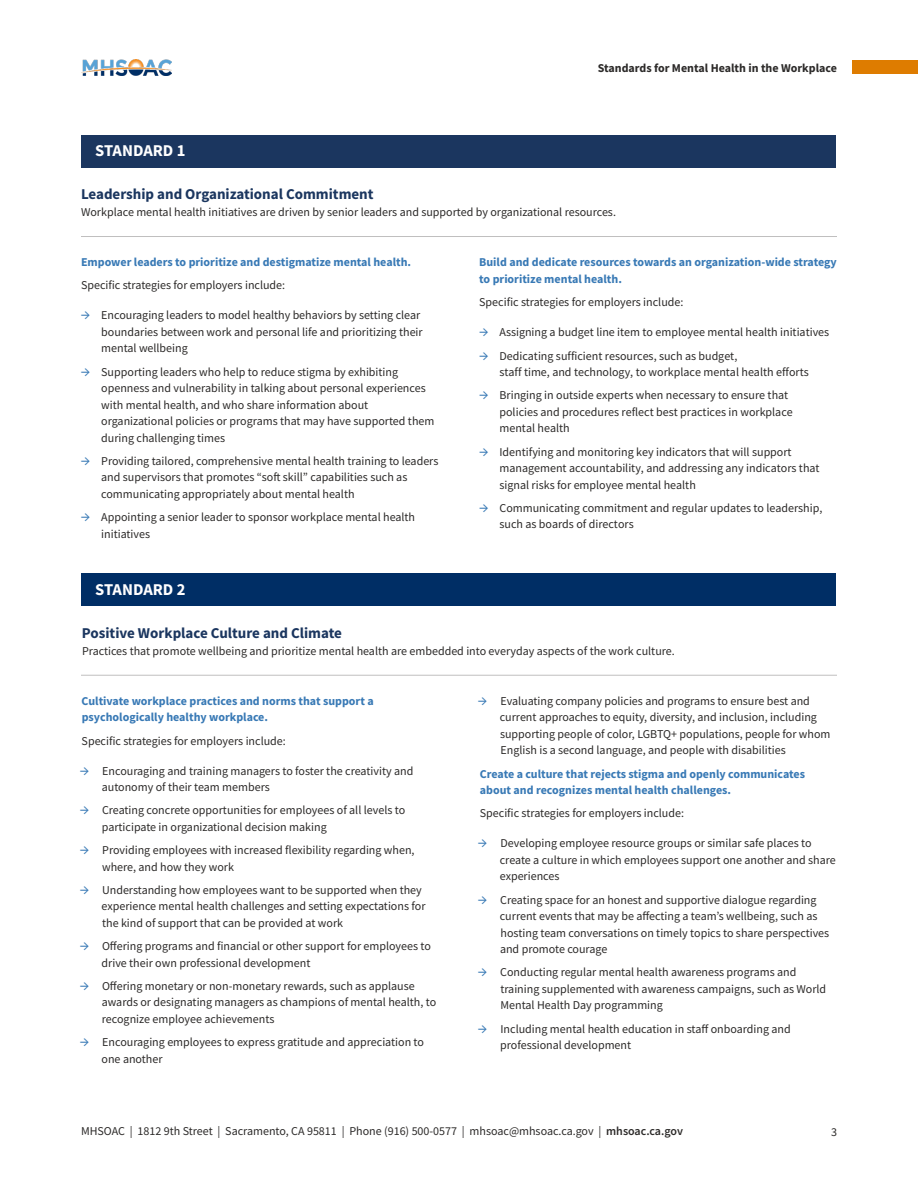
<style>
.page{position:relative;width:918px;height:1188px;background:#fff}
.page>*{position:absolute;margin:0;border:0;box-sizing:border-box;transform-origin:0 0}
.t1{font:700 16.5px "Source Sans Pro";color:#fff}
.t2{font:700 15px "Source Sans Pro";color:#1b365f}
.t3{font:12px/16.5px "Source Sans Pro";color:#2c2a29}
.t4{font:700 12px/16.5px "Source Sans Pro";color:#3879b5}
.t5{font:700 12px "Source Sans Pro";color:#2c2a29}
.s1{font-weight:400;color:#2c2a29}
.s2{font-size:15px;color:#3879b5}
.s3{font-weight:600}
</style>
<div class="page">
<hr style="left:81px;top:236px;width:756px;height:1px;background:#c0bfbf">
<div style="left:82px;top:135px;width:754px;height:32px;background:#1b365f"></div>
<hr style="left:81px;top:675px;width:756px;height:1px;background:#c0bfbf">
<div style="left:82px;top:574px;width:754px;height:32px;background:#002e65"></div>
<img style="left:81px;top:60px;width:91px;height:15px">
<div style="left:852px;top:61px;width:66px;height:13px;background:#de7c00"></div>
<h2 class="t1" style="left:95px;top:139px;width:92px">STANDARD 1</h2>
<p class="t5" style="left:598px;top:60px;width:241px">Standards for Mental Health in the Workplace</p>
<p class="t2" style="left:81px;top:184px;width:294px">Leadership and Organizational Commitment</p>
<p class="t3" style="left:81px;top:204px;width:536px">Workplace mental health initiatives are driven by senior leaders and supported by organizational resources.</p>
<p class="t4" style="left:81px;top:250px;width:332px;line-height:23.2px">Empower leaders to prioritize and destigmatize mental health.<br><span class="s1">Specific strategies for employers include:</span></p>
<p class="t3" style="left:101px;top:307px;width:323px;text-indent:-20px"><span class="s2">→</span> Encouraging leaders to model healthy behaviors by setting clear boundaries between work and personal life and prioritizing their mental wellbeing</p>
<p class="t3" style="left:101px;top:363px;width:335px;text-indent:-20px"><span class="s2">→</span> Supporting leaders who help to reduce stigma by exhibiting openness and vulnerability in talking about personal experiences with mental health, and who share information about organizational policies or programs that may have supported them during challenging times</p>
<p class="t3" style="left:101px;top:453px;width:339px;text-indent:-20px"><span class="s2">→</span> Providing tailored, comprehensive mental health training to leaders and supervisors that promotes “soft skill” capabilities such as communicating appropriately about mental health</p>
<p class="t3" style="left:101px;top:509px;width:315px;text-indent:-20px"><span class="s2">→</span> Appointing a senior leader to sponsor workplace mental health initiatives</p>
<h2 class="t1" style="left:95px;top:578px;width:92px">STANDARD 2</h2>
<p class="t4" style="left:479px;top:254px;width:359px">Build and dedicate resources towards an organization-wide strategy to prioritize mental health.</p>
<p class="t3" style="left:479px;top:294px;width:206px">Specific strategies for employers include:</p>
<p class="t3" style="left:479px;top:324px;width:352px"><span class="s2">→</span> Assigning a budget line item to employee mental health initiatives</p>
<p class="t3" style="left:499px;top:347px;width:311px;text-indent:-20px"><span class="s2">→</span> Dedicating sufficient resources, such as budget,<br>staff time, and technology, to workplace mental health efforts</p>
<p class="t3" style="left:500px;top:387px;width:295px;text-indent:-20px"><span class="s2">→</span> Bringing in outside experts when necessary to ensure that policies and procedures reflect best practices in workplace mental health</p>
<p class="t3" style="left:499px;top:443px;width:322px;text-indent:-20px"><span class="s2">→</span> Identifying and monitoring key indicators that will support management accountability, and addressing any indicators that signal risks for employee mental health</p>
<p class="t3" style="left:500px;top:499px;width:324px;text-indent:-20px"><span class="s2">→</span> Communicating commitment and regular updates to leadership, such as boards of directors</p>
<p class="t2" style="left:82px;top:623px;width:262px">Positive Workplace Culture and Climate</p>
<p class="t3" style="left:82px;top:642px;width:594px">Practices that promote wellbeing and prioritize mental health are embedded into everyday aspects of the work culture.</p>
<p class="t4" style="left:82px;top:692px;width:294px">Cultivate workplace practices and norms that support a psychologically healthy workplace.</p>
<p class="t3" style="left:82px;top:732px;width:206px">Specific strategies for employers include:</p>
<p class="t3" style="left:102px;top:762px;width:313px;text-indent:-22px"><span class="s2">→</span> Encouraging and training managers to foster the creativity and autonomy of their team members</p>
<p class="t3" style="left:102px;top:802px;width:305px;text-indent:-22px"><span class="s2">→</span> Creating concrete opportunities for employees of all levels to participate in organizational decision making</p>
<p class="t3" style="left:102px;top:842px;width:314px;text-indent:-22px"><span class="s2">→</span> Providing employees with increased flexibility regarding when, where, and how they work</p>
<p class="t3" style="left:102px;top:882px;width:325px;text-indent:-22px"><span class="s2">→</span> Understanding how employees want to be supported when they experience mental health challenges and setting expectations for the kind of support that can be provided at work</p>
<p class="t3" style="left:102px;top:938px;width:331px;text-indent:-22px"><span class="s2">→</span> Offering programs and financial or other support for employees to drive their own professional development</p>
<p class="t3" style="left:102px;top:978px;width:336px;text-indent:-22px"><span class="s2">→</span> Offering monetary or non-monetary rewards, such as applause awards or designating managers as champions of mental health, to recognize employee achievements</p>
<p class="t3" style="left:102px;top:1034px;width:324px;text-indent:-22px"><span class="s2">→</span> Encouraging employees to express gratitude and appreciation to one another</p>
<p class="t3" style="left:500px;top:693px;width:332px;text-indent:-22px"><span class="s2">→</span> Evaluating company policies and programs to ensure best and current approaches to equity, diversity, and inclusion, including supporting people of color, LGBTQ+ populations, people for whom English is a second language, and people with disabilities</p>
<p class="t4" style="left:480px;top:765px;width:327px">Create a culture that rejects stigma and openly communicates about and recognizes mental health challenges.</p>
<p class="t3" style="left:480px;top:805px;width:206px">Specific strategies for employers include:</p>
<p class="t3" style="left:500px;top:835px;width:337px;text-indent:-22px"><span class="s2">→</span> Developing employee resource groups or similar safe places to create a culture in which employees support one another and share experiences</p>
<p class="t3" style="left:500px;top:891px;width:331px;text-indent:-22px"><span class="s2">→</span> Creating space for an honest and supportive dialogue regarding current events that may be affecting a team’s wellbeing, such as hosting team conversations on timely topics to share perspectives and promote courage</p>
<p class="t3" style="left:500px;top:964px;width:327px;text-indent:-22px"><span class="s2">→</span> Conducting regular mental health awareness programs and training supplemented with awareness campaigns, such as World<br>Mental Health Day programming</p>
<p class="t3" style="left:500px;top:1020px;width:292px;text-indent:-22px"><span class="s2">→</span> Including mental health education in staff onboarding and professional development</p>
<p class="t3" style="left:81px;top:1122px;width:603px">MHSOAC | 1812 9th Street | Sacramento, CA 95811 | Phone (916) 500-0577 | mhsoac@mhsoac.ca.gov | <span class="s3">mhsoac.ca.gov</span></p>
<p class="t3" style="left:831px;top:1124px;width:7px">3</p>
</div>
